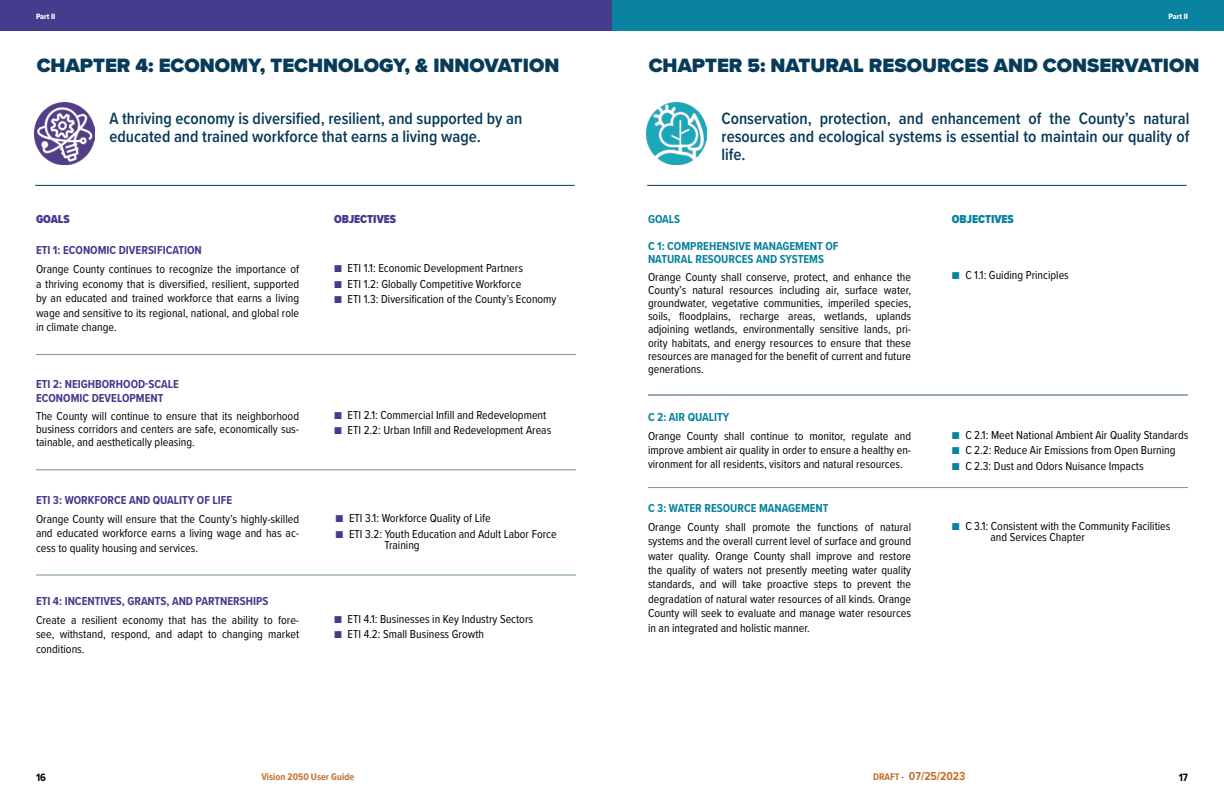
<style>
.page{position:relative;width:1224px;height:792px;background:#fff}
.page>*{position:absolute;margin:0;border:0;box-sizing:border-box;transform-origin:0 0}
.t1{font:900 20px "Proxima Nova";color:#073b59}
.t2{font:600 17px/18px "Proxima Nova Cond";color:#073b59}
.t3{font:12px/14.4px "Proxima Nova Cond";color:#000;text-align:justify}
.t4{font:700 12px/14.4px "Proxima Nova Cond";color:#443d8e}
.t5{font:700 12px/13px "Proxima Nova Cond";color:#09839f}
.t6{font:700 12px "Proxima Nova Cond";color:#c2702e}
.t7{font:900 12px "Proxima Nova Cond";color:#443d8e}
.t8{font:900 12px "Proxima Nova Cond";color:#09839f}
.t9{font:700 11px "Proxima Nova Cond";color:#000}
.t10{font:700 10px "Proxima Nova Cond";color:#c2702e}
.t11{font:8px "Proxima Nova Cond Extrabld";color:#fff}
.s1{font-family:"Proxima Nova";color:#443d8e}
.s2{font-family:"Proxima Nova";color:#09839f}
.s3{font-size:10px}
</style>
<div class="page">
<div style="left:0;top:0;width:612px;height:31px;background:#443d8e"></div>
<div style="left:612px;top:0;width:612px;height:31px;background:#09839f"></div>
<img style="left:35px;top:102px;width:60px;height:62px">
<hr style="left:35px;top:185px;width:540px;height:1px;background:#073b59">
<hr style="left:36px;top:354px;width:540px;height:1px;background:#7491a2">
<hr style="left:36px;top:470px;width:540px;height:1px;background:#7491a2">
<hr style="left:36px;top:575px;width:540px;height:1px;background:#7491a2">
<img style="left:647px;top:102px;width:60px;height:62px">
<hr style="left:647px;top:185px;width:540px;height:1px;background:#073b59">
<hr style="left:648px;top:395px;width:540px;height:1px;background:#7491a2">
<hr style="left:648px;top:487px;width:540px;height:1px;background:#7491a2">
<p class="t11" style="left:36px;top:10px;width:21px">Part II</p>
<p class="t11" style="left:1169px;top:10px;width:21px">Part II</p>
<h1 class="t1" style="left:37px;top:50px;width:524px">CHAPTER 4: ECONOMY, TECHNOLOGY, &amp; INNOVATION</h1>
<h2 class="t2" style="left:109px;top:109px;width:414px">A thriving economy is diversified, resilient, and supported by an educated and trained workforce that earns a living wage.</h2>
<p class="t7" style="left:36px;top:210px;width:35px">GOALS</p>
<p class="t7" style="left:334px;top:210px;width:64px">OBJECTIVES</p>
<p class="t4" style="left:36px;top:243px;width:167px">ETI 1: ECONOMIC DIVERSIFICATION</p>
<p class="t3" style="left:36px;top:262px;width:265px">Orange County continues to recognize the importance of a thriving economy that is diversified, resilient, supported by an educated and trained workforce that earns a living wage and sensitive to its regional, national, and global role in climate change.</p>
<p class="t3" style="left:334px;top:261px;width:190px"><span class="s1">■</span> ETI 1.1: Economic Development Partners</p>
<p class="t3" style="left:334px;top:276px;width:189px"><span class="s1">■</span> ETI 1.2: Globally Competitive Workforce</p>
<p class="t3" style="left:334px;top:292px;width:224px"><span class="s1">■</span> ETI 1.3: Diversification of the County’s Economy</p>
<p class="t4" style="left:36px;top:376px;width:144px">ETI 2: NEIGHBORHOOD-SCALE<br>ECONOMIC DEVELOPMENT</p>
<p class="t3" style="left:36px;top:409px;width:265px;line-height:13.2px">The County will continue to ensure that its neighborhood business corridors and centers are safe, economically sus&shy;tainable, and aesthetically pleasing.</p>
<p class="t4" style="left:36px;top:493px;width:198px">ETI 3: WORKFORCE AND QUALITY OF LIFE</p>
<p class="t3" style="left:36px;top:511px;width:265px">Orange County will ensure that the County’s highly-skilled and educated workforce earns a living wage and has ac&shy;cess to quality housing and services.</p>
<p class="t4" style="left:36px;top:594px;width:234px">ETI 4: INCENTIVES, GRANTS, AND PARTNERSHIPS</p>
<p class="t3" style="left:36px;top:612px;width:265px">Create a resilient economy that has the ability to fore&shy;see, withstand, respond, and adapt to changing market conditions.</p>
<p class="t3" style="left:334px;top:407px;width:214px"><span class="s1">■</span> ETI 2.1: Commercial Infill and Redevelopment</p>
<p class="t3" style="left:334px;top:423px;width:219px"><span class="s1">■</span> ETI 2.2: Urban Infill and Redevelopment Areas</p>
<p class="t3" style="left:336px;top:511px;width:157px"><span class="s1">■</span> ETI 3.1: Workforce Quality of Life</p>
<p class="t3" style="left:384px;top:528px;width:174px;line-height:11px;text-indent:-49px"><span class="s1">■</span> ETI 3.2: Youth Education and Adult Labor Force<br>Training</p>
<p class="t3" style="left:334px;top:611px;width:201px"><span class="s1">■</span> ETI 4.1: Businesses in Key Industry Sectors</p>
<p class="t3" style="left:334px;top:627px;width:152px"><span class="s1">■</span> ETI 4.2: Small Business Growth</p>
<h1 class="t1" style="left:649px;top:50px;width:552px">CHAPTER 5: NATURAL RESOURCES AND CONSERVATION</h1>
<h2 class="t2" style="left:721px;top:109px;width:470px;text-align:justify">Conservation, protection, and enhancement of the County’s natural resources and ecological systems is essential to maintain our quality of life.</h2>
<p class="t5" style="left:648px;top:213px;width:34px">GOALS</p>
<p class="t5" style="left:648px;top:239px;width:192px">C 1: COMPREHENSIVE MANAGEMENT OF<br>NATURAL RESOURCES AND SYSTEMS</p>
<p class="t3" style="left:648px;top:270px;width:265px;line-height:13.2px">Orange County shall conserve, protect, and enhance the County’s natural resources including air, surface water, groundwater, vegetative communities, imperiled species, soils, floodplains, recharge areas, wetlands, uplands adjoining wetlands, environmentally sensitive lands, pri&shy;ority habitats, and energy resources to ensure that these resources are managed for the benefit of current and future generations.</p>
<p class="t5" style="left:648px;top:410px;width:83px">C 2: AIR QUALITY</p>
<p class="t3" style="left:648px;top:428px;width:265px">Orange County shall continue to monitor, regulate and improve ambient air quality in order to ensure a healthy en&shy;vironment for all residents, visitors and natural resources.</p>
<p class="t5" style="left:648px;top:501px;width:182px">C 3: WATER RESOURCE MANAGEMENT</p>
<p class="t3" style="left:648px;top:519px;width:265px">Orange County shall promote the functions of natural systems and the overall current level of surface and ground water quality. Orange County shall improve and restore the quality of waters not presently meeting water quality standards, and will take proactive steps to prevent the degradation of natural water resources of all kinds. Orange County will seek to evaluate and manage water resources in an integrated and holistic manner.</p>
<p class="t8" style="left:952px;top:210px;width:64px">OBJECTIVES</p>
<p class="t3" style="left:952px;top:267px;width:119px"><span class="s2">■</span> C 1.1: Guiding Principles</p>
<p class="t3" style="left:952px;top:427px;width:238px"><span class="s2">■</span> C 2.1: Meet National Ambient Air Quality Standards</p>
<p class="t3" style="left:952px;top:442px;width:225px"><span class="s2">■</span> C 2.2: Reduce Air Emissions from Open Burning</p>
<p class="t3" style="left:952px;top:458px;width:193px"><span class="s2">■</span> C 2.3: Dust and Odors Nuisance Impacts</p>
<p class="t3" style="left:990px;top:520px;width:182px;line-height:11px;text-indent:-39px"><span class="s2">■</span> C 3.1: Consistent with the Community Facilities and Services Chapter</p>
<p class="t9" style="left:36px;top:769px;width:11px">16</p>
<p class="t10" style="left:261px;top:770px;width:94px">Vision 2050 User Guide</p>
<p class="t6" style="left:873px;top:768px;width:94px"><span class="s3">DRAFT -</span> 07/25/2023</p>
<p class="t9" style="left:1179px;top:769px;width:11px">17</p>
</div>
